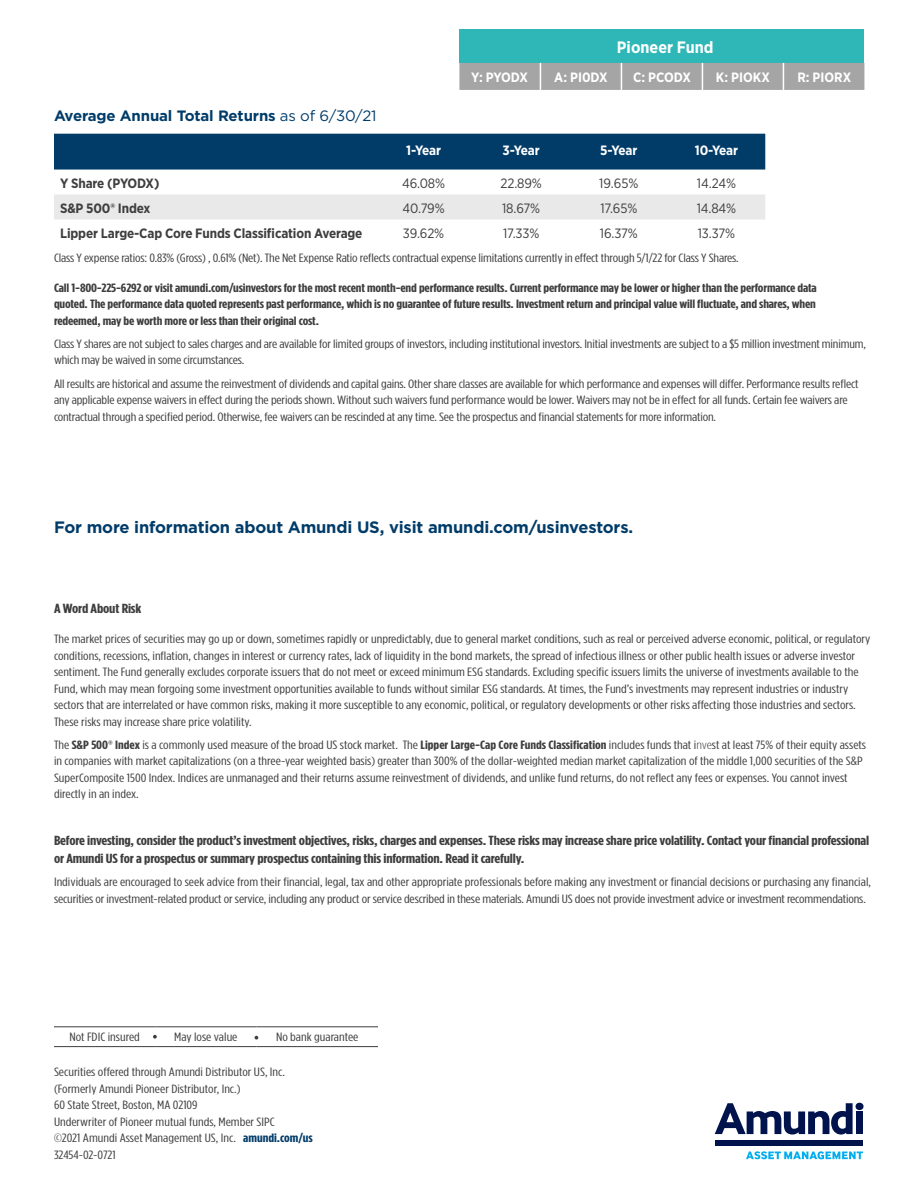
<style>
.page{position:relative;width:918px;height:1188px;background:#fff}
.page>*{position:absolute;margin:0;border:0;box-sizing:border-box;transform-origin:0 0}
.t1{font:700 16.5px "Gotham";letter-spacing:-.01em;color:#013c69}
.t2{font:700 16.5px "Gotham Narrow";color:#fff}
.t3{font:700 15px "Gotham";letter-spacing:-.01em;color:#013c69}
._2013-Table_Body_Rig{font:13.5px "Gotham Narrow";letter-spacing:-.01em;color:#3e3e3f}
._2013-Table_Body_Rig-2{font:700 13.5px "Gotham Narrow";letter-spacing:-.01em;color:#3e3e3f}
.table_head{font:700 13.5px "Gotham Narrow";letter-spacing:-.01em;color:#fff}
._2013-Legal{font:700 13.2px/18px "Gotham Condensed";letter-spacing:-.01em;color:#3e3e3f;scale:1.25 1}
._2013-Legal-2{font:12px/16.5px "Gotham Condensed";color:#3e3e3f;scale:1.25 1}
._2013-Legal-3{font:700 12px/16.5px "Gotham Condensed";letter-spacing:-.01em;color:#3e3e3f;text-align:justify;scale:1.25 1}
.s1{font-weight:400}
.s2{font-weight:700}
.s3{font-weight:300}
.s4{font-weight:700;color:#013c69}
</style>
<div class="page">
<hr style="left:54px;top:1026px;width:101px;height:1px;background:#3e3e3f">
<hr style="left:155px;top:1026px;width:101px;height:1px;background:#3e3e3f">
<hr style="left:256px;top:1026px;width:122px;height:1px;background:#3e3e3f">
<hr style="left:54px;top:1046px;width:101px;height:1px;background:#3e3e3f">
<hr style="left:155px;top:1046px;width:101px;height:1px;background:#3e3e3f">
<hr style="left:256px;top:1046px;width:122px;height:1px;background:#3e3e3f">
<svg style="left:153px;top:1035px;width:4px;height:4px"></svg>
<svg style="left:255px;top:1036px;width:3px;height:4px"></svg>
<svg style="left:715px;top:1103px;width:138px;height:32px"></svg>
<div style="left:856px;top:1103px;width:8px;height:7px;background:#00134d;border-radius:50%"></div>
<div style="left:856px;top:1112px;width:7px;height:22px;background:#00134d"></div>
<div style="left:715px;top:1140px;width:148px;height:6px;background:#00134d"></div>
<svg style="left:746px;top:1151px;width:117px;height:9px"></svg>
<div style="left:459px;top:29px;width:405px;height:34px;background:#2fb7b7"></div>
<div style="left:459px;top:63px;width:405px;height:27px;background:#a6a5a5"></div>
<div style="left:54px;top:134px;width:711px;height:36px;background:#013c69"></div>
<div style="left:54px;top:195px;width:711px;height:25px;background:#eae9e9"></div>
<h1 class="t2" style="left:617px;top:36px;width:98px">Pioneer Fund</h1>
<p class="t3" style="left:54px;top:106px;width:324px">Average Annual Total Returns <span class="s1">as of 6/30/21</span></p>
<p class="table_head" style="left:471px;top:68px;width:58px">Y: PYODX</p>
<p class="table_head" style="left:554px;top:68px;width:55px">A: PI0DX</p>
<p class="table_head" style="left:633px;top:68px;width:59px">C: PCODX</p>
<p class="table_head" style="left:716px;top:68px;width:55px">K: PIOKX</p>
<p class="table_head" style="left:797px;top:68px;width:55px">R: PIORX</p>
<p class="table_head" style="left:406px;top:142px;width:36px">1-Year</p>
<p class="table_head" style="left:503px;top:142px;width:39px">3-Year</p>
<p class="table_head" style="left:600px;top:142px;width:39px">5-Year</p>
<p class="table_head" style="left:695px;top:142px;width:45px">10-Year</p>
<p class="_2013-Table_Body_Rig-2" style="left:60px;top:174px;width:101px">Y Share (PYODX)</p>
<p class="_2013-Table_Body_Rig" style="left:402px;top:175px;width:45px">46.08%</p>
<p class="_2013-Table_Body_Rig" style="left:501px;top:175px;width:43px">22.89%</p>
<p class="_2013-Table_Body_Rig" style="left:599px;top:175px;width:41px">19.65%</p>
<p class="_2013-Table_Body_Rig" style="left:697px;top:175px;width:41px">14.24%</p>
<p class="_2013-Table_Body_Rig-2" style="left:60px;top:199px;width:92px">S&amp;P 500® Index</p>
<p class="_2013-Table_Body_Rig" style="left:402px;top:200px;width:44px">40.79%</p>
<p class="_2013-Table_Body_Rig" style="left:502px;top:200px;width:40px">18.67%</p>
<p class="_2013-Table_Body_Rig" style="left:600px;top:200px;width:39px">17.65%</p>
<p class="_2013-Table_Body_Rig" style="left:697px;top:200px;width:41px">14.84%</p>
<p class="_2013-Table_Body_Rig-2" style="left:60px;top:224px;width:304px">Lipper Large-Cap Core Funds Classification Average</p>
<p class="_2013-Table_Body_Rig" style="left:403px;top:225px;width:43px">39.62%</p>
<p class="_2013-Table_Body_Rig" style="left:503px;top:225px;width:38px">17.33%</p>
<p class="_2013-Table_Body_Rig" style="left:600px;top:225px;width:39px">16.37%</p>
<p class="_2013-Table_Body_Rig" style="left:698px;top:225px;width:39px">13.37%</p>
<p class="_2013-Legal-2" style="left:54px;top:249px;width:549px">Class Y expense ratios: 0.83% (Gross) , 0.61% (Net). The Net Expense Ratio reflects contractual expense limitations currently in effect through 5/1/22 for Class Y Shares.</p>
<p class="_2013-Legal-3" style="left:54px;top:279px;width:612px">Call 1-800-225-6292 or visit amundi.com/usinvestors for the most recent month-end performance results. Current performance may be lower or higher than the performance data quoted. The performance data quoted represents past performance, which is no guarantee of future results. Investment return and principal value will fluctuate, and shares, when redeemed, may be worth more or less than their original cost.</p>
<p class="_2013-Legal-2" style="left:54px;top:335px;width:651px">Class Y shares are not subject to sales charges and are available for limited groups of investors, including institutional investors. Initial investments are subject to a $5 million investment minimum, which may be waived in some circumstances.</p>
<p class="_2013-Legal-2" style="left:54px;top:375px;width:645px">All results are historical and assume the reinvestment of dividends and capital gains. Other share classes are available for which performance and expenses will differ. Performance results reflect any applicable expense waivers in effect during the periods shown. Without such waivers fund performance would be lower. Waivers may not be in effect for all funds. Certain fee waivers are contractual through a specified period. Otherwise, fee waivers can be rescinded at any time. See the prospectus and financial statements for more information.</p>
<p class="t1" style="left:54px;top:516px;width:581px">For more information about Amundi US, visit amundi.com/usinvestors.</p>
<p class="_2013-Legal" style="left:54px;top:600px;width:71px">A Word About Risk</p>
<p class="_2013-Legal-2" style="left:54px;top:631px;width:655px">The market prices of securities may go up or down, sometimes rapidly or unpredictably, due to general market conditions, such as real or perceived adverse economic, political, or regulatory conditions, recessions, inflation, changes in interest or currency rates, lack of liquidity in the bond markets, the spread of infectious illness or other public health issues or adverse investor sentiment. The Fund generally excludes corporate issuers that do not meet or exceed minimum ESG standards. Excluding specific issuers limits the universe of investments available to the Fund, which may mean forgoing some investment opportunities available to funds without similar ESG standards. At times, the Fund’s investments may represent industries or industry sectors that are interrelated or have common risks, making it more susceptible to any economic, political, or regulatory developments or other risks affecting those industries and sectors.<br>These risks may increase share price volatility.</p>
<p class="_2013-Legal-2" style="left:54px;top:736px;width:651px">The <span class="s2">S&amp;P 500® Index</span> is a commonly used measure of the broad US stock market. The <span class="s2">Lipper Large-Cap Core Funds Classification</span> includes funds that i<span class="s3">nve</span>st at least 75% of their equity assets in companies with market capitalizations (on a three-year weighted basis) greater than 300% of the dollar-weighted median market capitalization of the middle 1,000 securities of the S&amp;P SuperComposite 1500 Index. Indices are unmanaged and their returns assume reinvestment of dividends, and unlike fund returns, do not reflect any fees or expenses. You cannot invest directly in an index.</p>
<p class="_2013-Legal" style="left:54px;top:831px;width:654px">Before investing, consider the product’s investment objectives, risks, charges and expenses. These risks may increase share price volatility. Contact your financial professional or Amundi US for a prospectus or summary prospectus containing this information. Read it carefully.</p>
<p class="_2013-Legal-2" style="left:54px;top:874px;width:655px">Individuals are encouraged to seek advice from their financial, legal, tax and other appropriate professionals before making any investment or financial decisions or purchasing any financial, securities or investment-related product or service, including any product or service described in these materials. Amundi US does not provide investment advice or investment recommendations.</p>
<p class="_2013-Legal-2" style="left:69px;top:1029px;width:58px">Not FDIC insured</p>
<p class="_2013-Legal-2" style="left:174px;top:1029px;width:52px">May lose value</p>
<p class="_2013-Legal-2" style="left:276px;top:1029px;width:67px">No bank guarantee</p>
<p class="_2013-Legal-2" style="left:54px;top:1064px;width:208px">Securities offered through Amundi Distributor US, Inc. (Formerly Amundi Pioneer Distributor, Inc.)<br>60 State Street, Boston, MA 02109<br>Underwriter of Pioneer mutual funds, Member SIPC<br>©2021 Amundi Asset Management US, Inc. <span class="s4">amundi.com/us </span>32454-02-0721</p>
</div>
